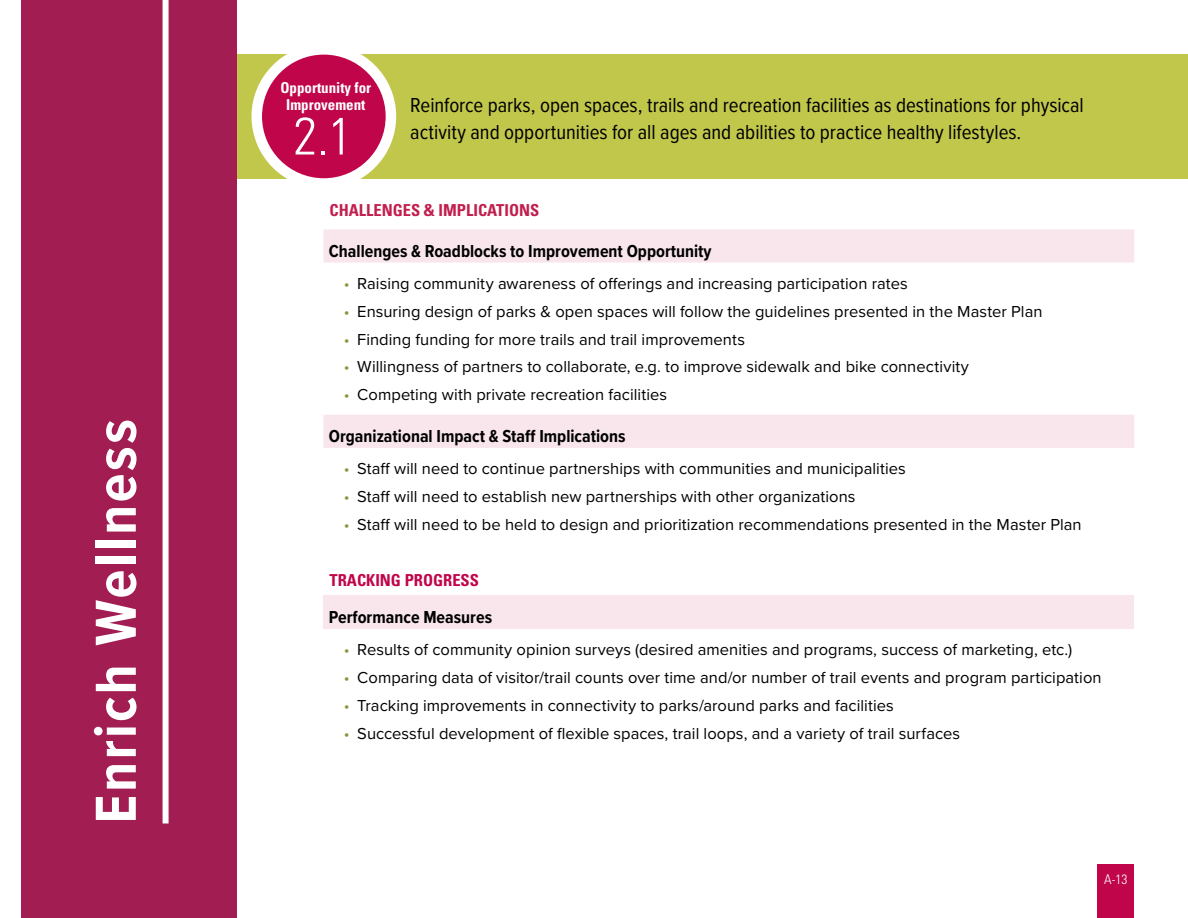
<style>
.page{position:relative;width:1188px;height:918px;background:#fff}
.page>*{position:absolute;margin:0;border:0;box-sizing:border-box;transform-origin:0 0}
.t1{font:700 60px "Proxima Nova Cond";letter-spacing:.04em;color:#fff}
.t2{font:300 condensed 52.5px "Univers";color:#fff}
.t3{font:21px/27px "Proxima Nova Cond";color:#000}
.t4{font:700 18px "Proxima Nova Cond";color:#000}
.t5{font:16.5px "Proxima Nova";letter-spacing:.005em;color:#000}
.t6{font:700 condensed 16.5px "Univers";color:#c11f4e}
.t7{font:700 condensed 16.5px "Univers";color:#c1054a}
.t8{font:700 condensed 15px/16.5px "Univers";color:#fff;text-align:center}
.t9{font:300 condensed 13.5px "Univers";color:#fff}
.s1{color:#8d9438}
</style>
<div class="page">
<div style="left:1098px;top:864px;width:36px;height:54px;background:#c1054a"></div>
<div style="left:237px;top:55px;width:951px;height:124px;background:#c1c74b"></div>
<div style="left:21px;top:0;width:216px;height:918px;background:#a21d52"></div>
<div style="left:163px;top:0;width:6px;height:824px;background:#fff"></div>
<div style="left:258px;top:49px;width:132px;height:131px;background:#c1054a;border-radius:50%"></div>
<div style="left:252px;top:44px;width:144px;height:145px;border:10px solid #fff;border-radius:50%"></div>
<svg style="left:324px;top:229px;width:810px;height:219px"></svg>
<div style="left:324px;top:596px;width:810px;height:33px;background:#f9e6ed"></div>
<h1 class="t1" style="left:72px;top:824px;width:406px;rotate:-90deg">Enrich Wellness</h1>
<p class="t8" style="left:280px;top:80px;width:92px">Opportunity for<br>Improvement</p>
<h2 class="t2" style="left:294px;top:104px;width:60px">2.1</h2>
<p class="t3" style="left:410px;top:90px;width:675px">Reinforce parks, open spaces, trails and recreation facilities as destinations for physical activity and opportunities for all ages and abilities to practice healthy lifestyles.</p>
<p class="t6" style="left:330px;top:200px;width:29px">CHALLE</p>
<p class="t6" style="left:382px;top:200px;width:159px">NGES &amp; IMPLICATIONS</p>
<p class="t4" style="left:329px;top:238px;width:384px">Challenges &amp; Roadblocks to Improvement Opportunity</p>
<p class="t5" style="left:344px;top:271px;width:565px"><span class="s1">•</span> Raising community awareness of offerings and increasing participation rates</p>
<p class="t5" style="left:344px;top:299px;width:700px"><span class="s1">•</span> Ensuring design of parks &amp; open spaces will follow the guidelines presented in the Master Plan</p>
<p class="t5" style="left:344px;top:327px;width:403px"><span class="s1">•</span> Finding funding for more trails and trail improvements</p>
<p class="t5" style="left:344px;top:355px;width:627px"><span class="s1">•</span> Willingness of partners to collaborate, e.g. to improve sidewalk and bike connectivity</p>
<p class="t5" style="left:344px;top:382px;width:325px"><span class="s1">•</span> Competing with private recreation facilities</p>
<p class="t4" style="left:329px;top:423px;width:298px">Organizational Impact &amp; Staff Implications</p>
<p class="t5" style="left:344px;top:457px;width:564px"><span class="s1">•</span> Staff will need to continue partnerships with communities and municipalities</p>
<p class="t5" style="left:344px;top:484px;width:513px"><span class="s1">•</span> Staff will need to establish new partnerships with other organizations</p>
<p class="t5" style="left:344px;top:512px;width:739px"><span class="s1">•</span> Staff will need to be held to design and prioritization recommendations presented in the Master Plan</p>
<p class="t7" style="left:330px;top:570px;width:151px">TRACKING PROGRESS</p>
<p class="t4" style="left:329px;top:604px;width:165px">Performance Measures</p>
<p class="t5" style="left:344px;top:638px;width:730px"><span class="s1">•</span> Results of community opinion surveys (desired amenities and programs, success of marketing, etc.)</p>
<p class="t5" style="left:344px;top:665px;width:759px"><span class="s1">•</span> Comparing data of visitor/trail counts over time and/or number of trail events and program participation</p>
<p class="t5" style="left:344px;top:693px;width:552px"><span class="s1">•</span> Tracking improvements in connectivity to parks/around parks and facilities</p>
<p class="t5" style="left:344px;top:721px;width:618px"><span class="s1">•</span> Successful development of flexible spaces, trail loops, and a variety of trail surfaces</p>
<p class="t9" style="left:1104px;top:871px;width:25px">A-13</p>
</div>
